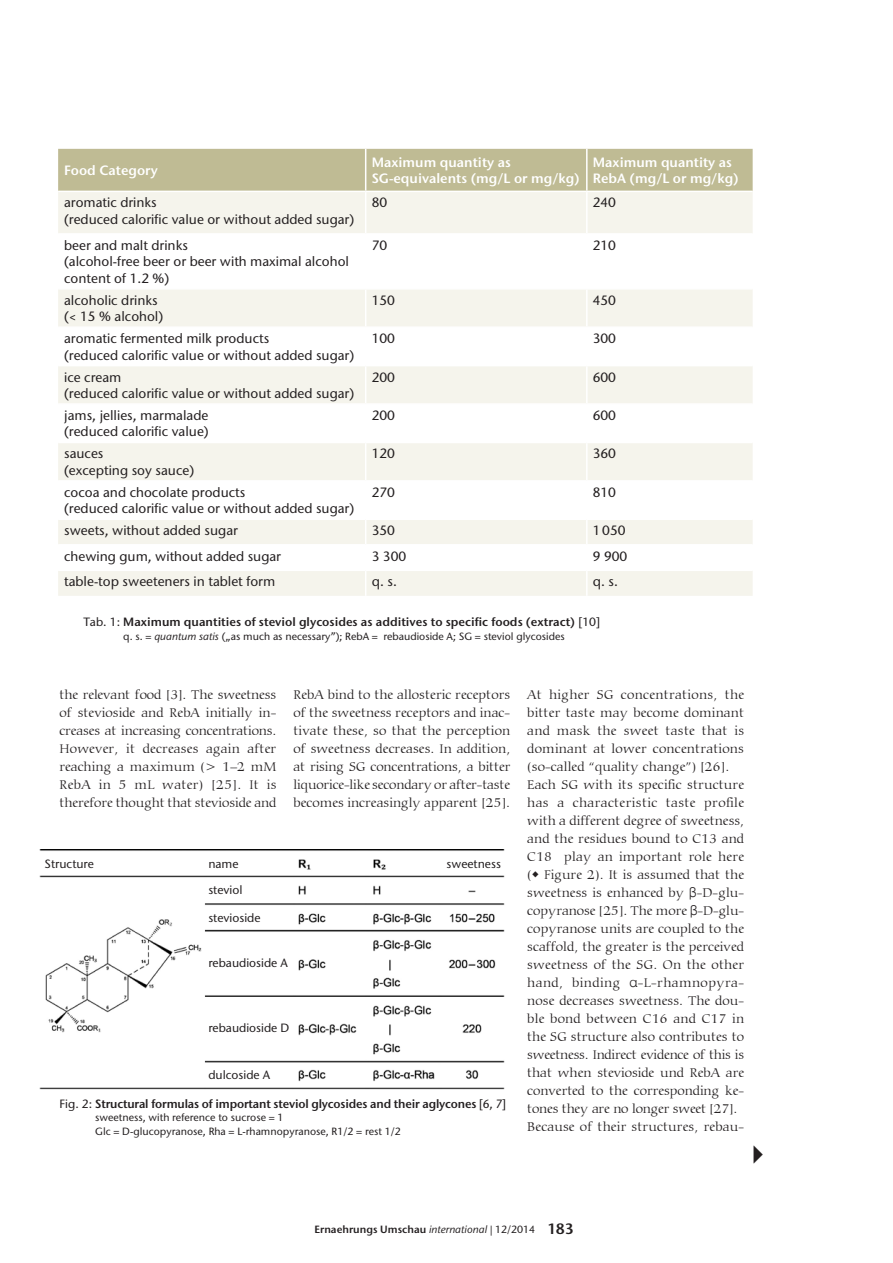
<style>
.page{position:relative;width:893px;height:1263px;background:#fff}
.page>*{position:absolute;margin:0;border:0;box-sizing:border-box;transform-origin:0 0}
.t1{font:300 13.5px/18px "Carmina BT";letter-spacing:.005em;color:#231f20;text-align:justify}
.t2{font:500 13.5px/16.5px "Stone Sans ITC Std";color:#231f20}
.t3{font:600 13.5px/16.5px "Stone Sans ITC Pro";color:#fff}
.t4{font:600 12px "Stone Sans ITC Pro";color:#231f20}
.t5{font:500 12px "Stone Sans ITC Std";color:#231f20}
.t6{font:500 10.5px/13.5px "Stone Sans ITC Std";color:#231f20}
.t7{font:600 10.5px "Stone Sans ITC Pro";color:#231f20}
.s1{font-family:"Stone Sans ITC Std";font-weight:500}
.s2{font-style:italic}
.s3{font-family:"Helvetica Neue"}
.s4{font-family:"Stone Sans ITC Std";font-weight:500;font-style:italic}
.s5{font-size:15px}
</style>
<div class="page">
<img style="left:39px;top:849px;width:466px;height:241px">
<div style="left:58px;top:149px;width:695px;height:42px;background:#bfbb94"></div>
<svg style="left:58px;top:192px;width:695px;height:404px;fill:#f5f4ec"></svg>
<hr style="left:365px;top:149px;width:1px;height:42px;background:#fff">
<hr style="left:586px;top:149px;width:2px;height:42px;background:#fff">
<hr style="left:365px;top:192px;width:1px;height:41px;background:#fff">
<hr style="left:586px;top:192px;width:2px;height:41px;background:#fff">
<hr style="left:58px;top:233px;width:308px;height:2px;background:#fff">
<hr style="left:366px;top:233px;width:221px;height:2px;background:#fff">
<hr style="left:365px;top:235px;width:1px;height:53px;background:#fff">
<hr style="left:587px;top:233px;width:166px;height:2px;background:#fff">
<hr style="left:586px;top:235px;width:2px;height:53px;background:#fff">
<hr style="left:58px;top:288px;width:308px;height:2px;background:#fff">
<hr style="left:366px;top:288px;width:221px;height:2px;background:#fff">
<hr style="left:365px;top:290px;width:1px;height:36px;background:#fff">
<hr style="left:587px;top:288px;width:166px;height:2px;background:#fff">
<hr style="left:586px;top:290px;width:2px;height:36px;background:#fff">
<hr style="left:58px;top:326px;width:308px;height:2px;background:#fff">
<hr style="left:366px;top:326px;width:221px;height:2px;background:#fff">
<hr style="left:365px;top:328px;width:1px;height:37px;background:#fff">
<hr style="left:587px;top:326px;width:166px;height:2px;background:#fff">
<hr style="left:586px;top:328px;width:2px;height:37px;background:#fff">
<hr style="left:58px;top:365px;width:308px;height:1px;background:#fff">
<hr style="left:366px;top:365px;width:221px;height:1px;background:#fff">
<hr style="left:365px;top:366px;width:1px;height:37px;background:#fff">
<hr style="left:587px;top:365px;width:166px;height:1px;background:#fff">
<hr style="left:586px;top:366px;width:2px;height:37px;background:#fff">
<hr style="left:58px;top:403px;width:308px;height:2px;background:#fff">
<hr style="left:366px;top:403px;width:221px;height:2px;background:#fff">
<hr style="left:365px;top:405px;width:1px;height:37px;background:#fff">
<hr style="left:587px;top:403px;width:166px;height:2px;background:#fff">
<hr style="left:586px;top:405px;width:2px;height:37px;background:#fff">
<hr style="left:58px;top:442px;width:308px;height:1px;background:#fff">
<hr style="left:366px;top:442px;width:221px;height:1px;background:#fff">
<hr style="left:365px;top:443px;width:1px;height:37px;background:#fff">
<hr style="left:587px;top:442px;width:166px;height:1px;background:#fff">
<hr style="left:586px;top:443px;width:2px;height:37px;background:#fff">
<hr style="left:58px;top:480px;width:308px;height:2px;background:#fff">
<hr style="left:366px;top:480px;width:221px;height:2px;background:#fff">
<hr style="left:365px;top:482px;width:1px;height:36px;background:#fff">
<hr style="left:587px;top:480px;width:166px;height:2px;background:#fff">
<hr style="left:586px;top:482px;width:2px;height:36px;background:#fff">
<hr style="left:58px;top:518px;width:308px;height:2px;background:#fff">
<hr style="left:366px;top:518px;width:221px;height:2px;background:#fff">
<hr style="left:587px;top:518px;width:166px;height:2px;background:#fff">
<hr style="left:586px;top:520px;width:2px;height:24px;background:#fff">
<hr style="left:58px;top:544px;width:308px;height:1px;background:#fff">
<hr style="left:366px;top:544px;width:221px;height:1px;background:#fff">
<hr style="left:587px;top:544px;width:166px;height:1px;background:#fff">
<hr style="left:586px;top:545px;width:2px;height:24px;background:#fff">
<hr style="left:58px;top:569px;width:308px;height:2px;background:#fff">
<hr style="left:366px;top:569px;width:221px;height:2px;background:#fff">
<svg style="left:365px;top:520px;width:1px;height:76px"></svg>
<hr style="left:587px;top:569px;width:166px;height:2px;background:#fff">
<hr style="left:586px;top:571px;width:2px;height:25px;background:#fff">
<p class="t3" style="left:64px;top:162px;width:95px">Food Category</p>
<p class="t3" style="left:372px;top:154px;width:210px">Maximum quantity as<br>SG-equivalents (mg/L or mg/kg)</p>
<p class="t3" style="left:593px;top:154px;width:147px">Maximum quantity as<br>RebA (mg/L or mg/kg)</p>
<p class="t2" style="left:64px;top:194px;width:292px">aromatic drinks<br>(reduced calorific value or without added sugar)</p>
<p class="t2" style="left:372px;top:194px;width:17px">80</p>
<p class="t2" style="left:593px;top:194px;width:25px">240</p>
<p class="t2" style="left:64px;top:237px;width:286px">beer and malt drinks<br>(alcohol-free beer or beer with maximal alcohol content of 1.2 %)</p>
<p class="t2" style="left:372px;top:237px;width:17px">70</p>
<p class="t2" style="left:593px;top:237px;width:25px">210</p>
<p class="t2" style="left:64px;top:292px;width:101px">alcoholic drinks (&lt; 15 % alcohol)</p>
<p class="t2" style="left:372px;top:292px;width:25px">150</p>
<p class="t2" style="left:593px;top:292px;width:25px">450</p>
<p class="t2" style="left:64px;top:330px;width:292px">aromatic fermented milk products<br>(reduced calorific value or without added sugar)</p>
<p class="t2" style="left:372px;top:330px;width:25px">100</p>
<p class="t2" style="left:593px;top:330px;width:25px">300</p>
<p class="t2" style="left:64px;top:368px;width:292px">ice cream<br>(reduced calorific value or without added sugar)</p>
<p class="t2" style="left:372px;top:368px;width:25px">200</p>
<p class="t2" style="left:593px;top:368px;width:25px">600</p>
<p class="t2" style="left:64px;top:407px;width:146px">jams, jellies, marmalade (reduced calorific value)</p>
<p class="t2" style="left:372px;top:407px;width:25px">200</p>
<p class="t2" style="left:593px;top:407px;width:25px">600</p>
<p class="t2" style="left:64px;top:445px;width:131px">sauces<br>(excepting soy sauce)</p>
<p class="t2" style="left:372px;top:445px;width:25px">120</p>
<p class="t2" style="left:593px;top:445px;width:25px">360</p>
<p class="t2" style="left:64px;top:484px;width:292px">cocoa and chocolate products<br>(reduced calorific value or without added sugar)</p>
<p class="t2" style="left:372px;top:484px;width:25px">270</p>
<p class="t2" style="left:593px;top:484px;width:25px">810</p>
<p class="t2" style="left:64px;top:522px;width:175px">sweets, without added sugar</p>
<p class="t2" style="left:372px;top:522px;width:25px">350</p>
<p class="t2" style="left:593px;top:522px;width:34px">1050</p>
<p class="t2" style="left:64px;top:548px;width:218px">chewing gum, without added sugar</p>
<p class="t2" style="left:372px;top:548px;width:36px">3 300</p>
<p class="t2" style="left:593px;top:548px;width:36px">9 900</p>
<p class="t2" style="left:64px;top:573px;width:213px">table-top sweeteners in tablet form</p>
<p class="t2" style="left:372px;top:573px;width:27px">q. s.</p>
<p class="t2" style="left:593px;top:573px;width:27px">q. s.</p>
<p class="t4" style="left:83px;top:615px;width:518px"><span class="s1">Tab. 1:</span> Maximum quantities of steviol glycosides as additives to specific foods (extract) <span class="s1">[10]</span></p>
<p class="t6" style="left:123px;top:629px;width:443px">q. s. = <span class="s2">quantum satis</span> („as much as necessary”); RebA = rebaudioside A; SG = steviol glycosides</p>
<p class="t1" style="left:60px;top:686px;width:218px">the relevant food [3]. The sweetness of stevioside and RebA initially in&shy;creases at increasing concentrations.<br>However, it decreases again after reaching a maximum (&gt; 1–2 mM RebA in 5 mL water) [25]. It is therefore thought that stevioside and</p>
<p class="t1" style="left:293px;top:686px;width:218px">RebA bind to the allosteric receptors of the sweetness receptors and inac&shy;tivate these, so that the perception of sweetness decreases. In addition, at rising SG concentrations, a bitter liquorice-like secondary or after-taste becomes increasingly apparent [25].</p>
<p class="t1" style="left:527px;top:686px;width:218px;text-align:left">At higher SG concentrations, the bitter taste may become dominant and mask the sweet taste that is dominant at lower concentrations (so-called “quality change”) [26].<br>Each SG with its specific structure has a characteristic taste profile with a different degree of sweetness, and the residues bound to C13 and C18 play an important role here (• Figure 2). It is assumed that the sweetness is enhanced by <span class="s3">β</span>-D-glu&shy;copyranose [25]. The more <span class="s3">β</span>-D-glu&shy;copyranose units are coupled to the scaffold, the greater is the perceived sweetness of the SG. On the other hand, binding <span class="s3">α</span>-L-rhamnopyra&shy;nose decreases sweetness. The dou&shy;ble bond between C16 and C17 in the SG structure also contributes to sweetness. Indirect evidence of this is that when stevioside und RebA are converted to the corresponding ke&shy;tones they are no longer sweet [27].<br>Because of their structures, rebau-</p>
<p class="t5" style="left:45px;top:856px;width:51px">Structure</p>
<p class="t5" style="left:208px;top:856px;width:32px">name</p>
<p class="t5" style="left:208px;top:883px;width:36px">steviol</p>
<p class="t5" style="left:208px;top:910px;width:54px">stevioside</p>
<p class="t5" style="left:208px;top:956px;width:81px">rebaudioside A</p>
<p class="t5" style="left:446px;top:856px;width:56px">sweetness</p>
<p class="t5" style="left:208px;top:1020px;width:82px">rebaudioside D</p>
<p class="t5" style="left:208px;top:1067px;width:63px">dulcoside A</p>
<p class="t4" style="left:60px;top:1096px;width:448px"><span class="s1">Fig. 2:</span> Structural formulas of important steviol glycosides and their aglycones <span class="s1">[6, 7]</span></p>
<p class="t6" style="left:95px;top:1111px;width:307px">sweetness, with reference to sucrose = 1<br>Glc = D-glucopyranose, Rha = L-rhamnopyranose, R1/2 = rest 1/2</p>
<p class="t7" style="left:314px;top:1222px;width:261px">Ernaehrungs Umschau <span class="s4">international</span> <span class="s1">| 12/2014</span> <span class="s5">183</span></p>
</div>
